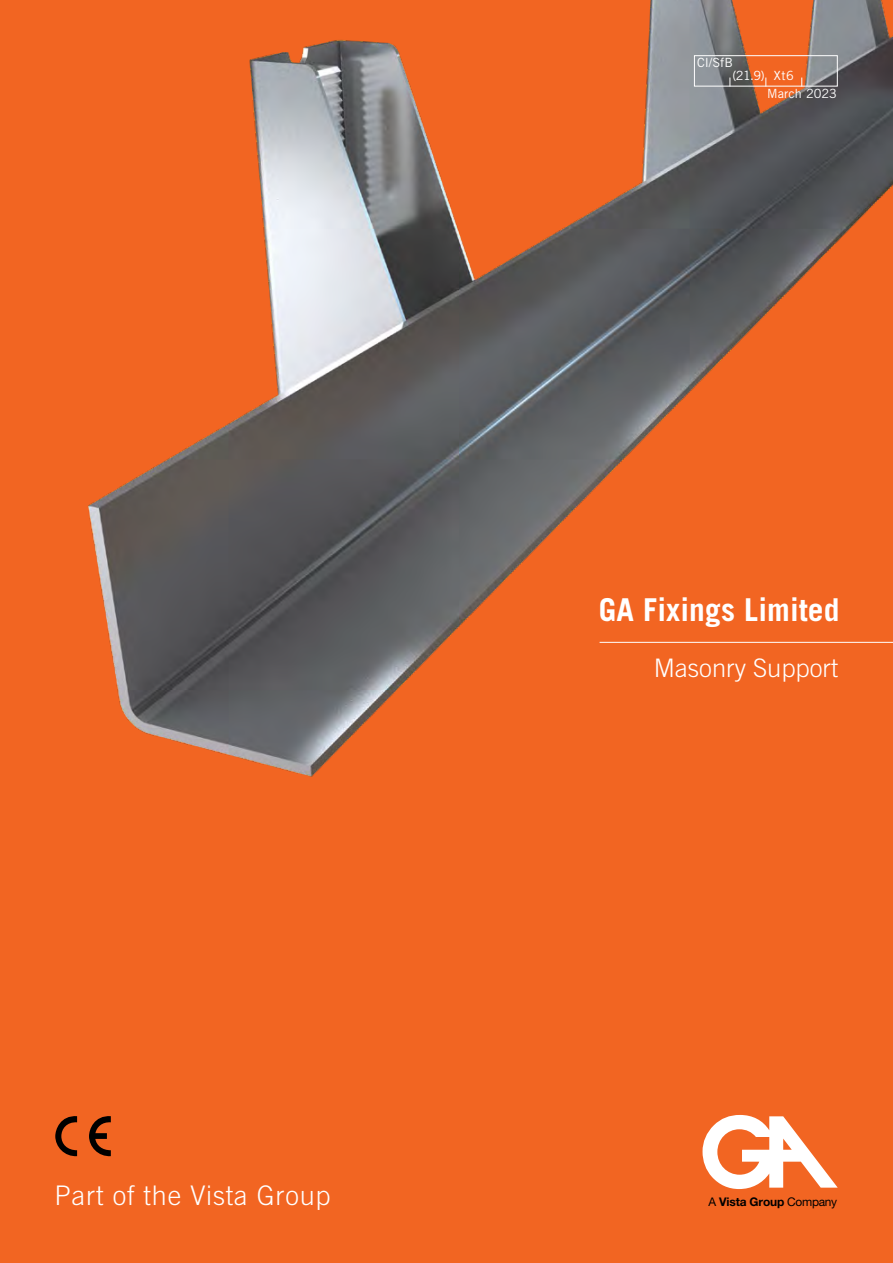
<style>
.page{position:relative;width:893px;height:1263px;background:#f26522}
.page>*{position:absolute;margin:0;border:0;box-sizing:border-box;transform-origin:0 0}
.t1{font:700 31.5px "Trade Gothic LT Std";letter-spacing:.005em;color:#fff}
.t2{font:300 27px "Trade Gothic LT Std";letter-spacing:.03em;color:#fff}
.t3{font:300 25.5px "Trade Gothic LT Std";color:#fff}
.t4{font:12.6px "Trade Gothic LT Std";color:#fff}
.t5{font:700 12px "Helvetica Neue LT Std";letter-spacing:-.01em;color:#000}
.s1{font-weight:400}
</style>
<div class="page">
<img style="left:88px;top:0;width:805px;height:777px">
<svg style="left:702px;top:1115px;width:136px;height:74px"></svg>
<div style="left:694px;top:55px;width:144px;height:32px;border:1px solid #fff"></div>
<svg style="left:55px;top:1116px;width:22px;height:41px"></svg>
<svg style="left:89px;top:1116px;width:22px;height:41px"></svg>
<hr style="left:600px;top:642px;width:293px;height:1px;background:#fff">
<h2 class="t2" style="left:55px;top:1179px;width:277px">Part of the Vista Group</h2>
<p class="t4" style="left:697px;top:55px;width:37px">CI/SfB</p>
<p class="t4" style="left:732px;top:68px;width:34px">(21.9)</p>
<p class="t4" style="left:774px;top:68px;width:22px">Xt6</p>
<p class="t4" style="left:767px;top:86px;width:71px">March 2023</p>
<h1 class="t1" style="left:599px;top:591px;width:242px">GA Fixings Limited</h1>
<h3 class="t3" style="left:654px;top:653px;width:186px">Masonry Support</h3>
<p class="t5" style="left:708px;top:1195px;width:130px"><span class="s1">A</span> Vista Group <span class="s1">Company</span></p>
</div>
